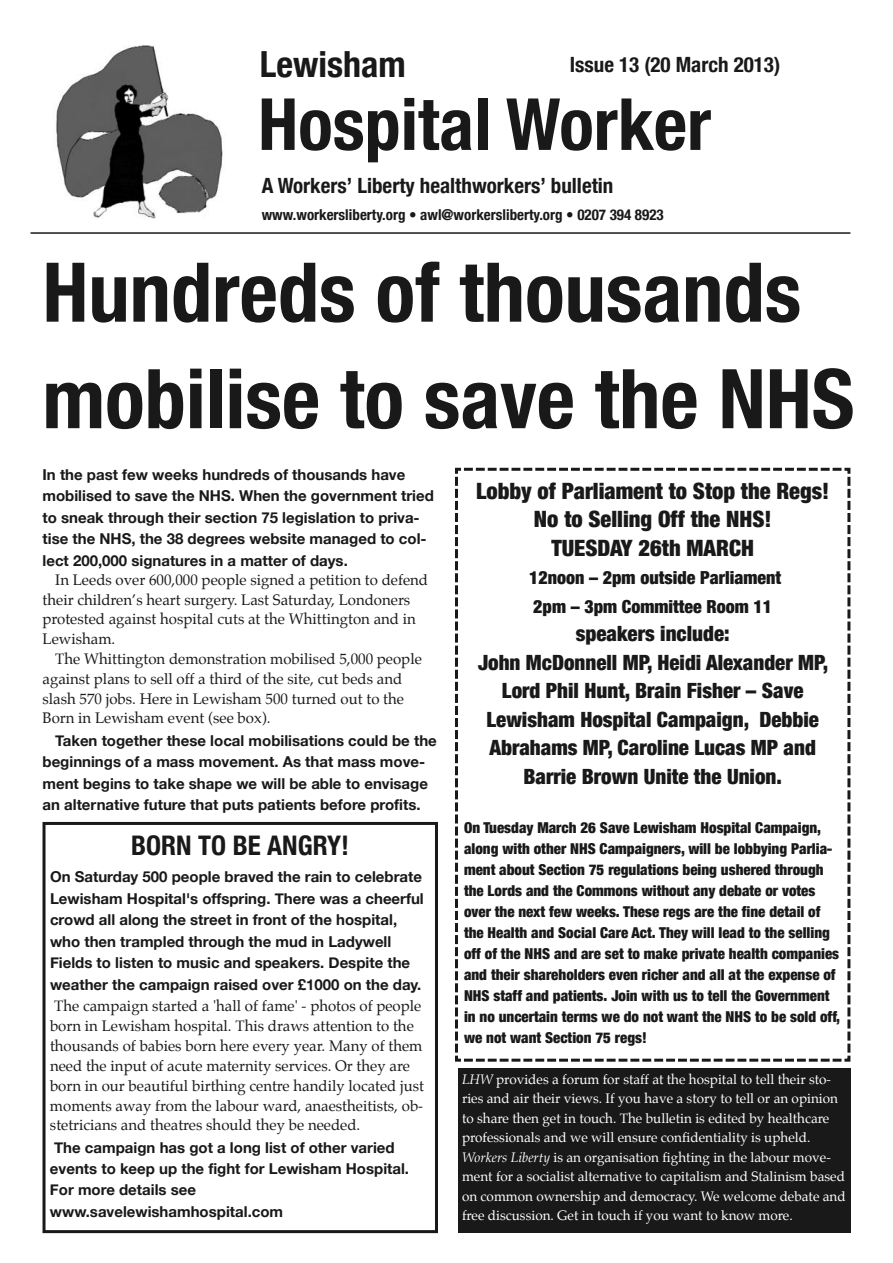
<style>
.page{position:relative;width:893px;height:1263px;background:#fff}
.page>*{position:absolute;margin:0;border:0;box-sizing:border-box;transform-origin:0 0}
.t1{font:700 condensed 82.5px/106.5px "Helvetica Neue";color:#191919}
.t2{font:700 condensed 72px "Helvetica Neue";color:#191919}
.t3{font:700 condensed 36px "Helvetica Neue";color:#191919}
.t4{font:700 condensed 27px "Helvetica Neue";color:#191919}
.t5{font:900 condensed 22.5px/28.5px "Helvetica Neue";color:#191919;text-align:center}
.t6{font:900 condensed 21px/28.5px "Helvetica Neue";color:#191919;text-align:center}
.t7{font:700 condensed 21px "Helvetica Neue";color:#191919}
.t8{font:900 condensed 18px/28.5px "Helvetica Neue";color:#191919}
.t9{font:700 15px/21.5px "Helvetica Neue";color:#191919}
.t10{font:15px/19.8px "Palatino";color:#191919}
.t11{font:900 condensed 15px/21px "Helvetica Neue";color:#191919}
.t12{font:700 condensed 15px "Helvetica Neue";color:#191919}
.t13{font:13.5px/19.5px "Palatino";color:#fff}
.s1{font-style:italic}
</style>
<div class="page">
<img style="left:56px;top:46px;width:167px;height:173px">
<hr style="left:31px;top:232px;width:819px;height:2px;background:#191919">
<svg style="left:455px;top:467px;width:396px;height:595px"></svg>
<div style="left:458px;top:1068px;width:392px;height:164px;background:#191919"></div>
<div style="left:43px;top:822px;width:395px;height:411px;border:3px solid #191919"></div>
<h3 class="t3" style="left:260px;top:43px;width:147px">Lewisham</h3>
<h3 class="t7" style="left:570px;top:52px;width:212px">Issue 13 (20 March 2013)</h3>
<h2 class="t2" style="left:258px;top:81px;width:454px">Hospital Worker</h2>
<h3 class="t7" style="left:262px;top:173px;width:353px">A Workers’ Liberty healthworkers’ bulletin</h3>
<p class="t12" style="left:262px;top:206px;width:404px">www.workersliberty.org • awl@workersliberty.org • 0207 394 8923</p>
<h1 class="t1" style="left:43px;top:238px;width:813px">Hundreds of thousands mobilise to save the NHS</h1>
<p class="t9" style="left:43px;top:463px;width:393px">In the past few weeks hundreds of thousands have mobilised to save the NHS. When the government tried to sneak through their section 75 legislation to priva&shy;tise the NHS, the 38 degrees website managed to col&shy;lect 200,000 signatures in a matter of days.</p>
<p class="t10" style="left:43px;top:571px;width:387px;text-indent:13px">In Leeds over 600,000 people signed a petition to defend their children’s heart surgery. Last Saturday, Londoners protested against hospital cuts at the Whittington and in Lewisham.</p>
<p class="t10" style="left:43px;top:650px;width:381px;text-indent:13px">The Whittington demonstration mobilised 5,000 people against plans to sell off a third of the site, cut beds and slash 570 jobs. Here in Lewisham 500 turned out to the Born in Lewisham event (see box).</p>
<p class="t9" style="left:43px;top:729px;width:396px;text-indent:13px">Taken together these local mobilisations could be the beginnings of a mass movement. As that mass move&shy;ment begins to take shape we will be able to envisage an alternative future that puts patients before profits.</p>
<h3 class="t4" style="left:131px;top:829px;width:220px">BORN TO BE ANGRY!</h3>
<p class="t9" style="left:50px;top:866px;width:375px">On Saturday 500 people braved the rain to celebrate Lewisham Hospital's offspring. There was a cheerful crowd all along the street in front of the hospital, who then trampled through the mud in Ladywell Fields to listen to music and speakers. Despite the weather the campaign raised over £1000 on the day.</p>
<p class="t10" style="left:50px;top:997px;width:376px">The campaign started a 'hall of fame' - photos of people born in Lewisham hospital. This draws attention to the thousands of babies born here every year. Many of them need the input of acute maternity services. Or they are born in our beautiful birthing centre handily located just moments away from the labour ward, anaestheitists, ob&shy;stetricians and theatres should they be needed.</p>
<p class="t9" style="left:50px;top:1136px;width:361px">The campaign has got a long list of other varied events to keep up the fight for Lewisham Hospital.<br>For more details see www.savelewishamhospital.com</p>
<h3 class="t5" style="left:476px;top:476px;width:355px">Lobby of Parliament to Stop the Regs!<br>No to Selling Off the NHS!<br>TUESDAY 26th MARCH</h3>
<p class="t8" style="left:529px;top:563px;width:253px">12noon – 2pm outside Parliament<br>2pm – 3pm Committee Room 11</p>
<h3 class="t6" style="left:478px;top:619px;width:352px">speakers include:<br>John McDonnell MP, Heidi Alexander MP,<br>Lord Phil Hunt, Brain Fisher – Save<br>Lewisham Hospital Campaign, Debbie<br>Abrahams MP, Caroline Lucas MP and<br>Barrie Brown Unite the Union.</h3>
<p class="t11" style="left:464px;top:817px;width:378px">On Tuesday March 26 Save Lewisham Hospital Campaign, along with other NHS Campaigners, will be lobbying Parlia&shy;ment about Section 75 regulations being ushered through the Lords and the Commons without any debate or votes over the next few weeks. These regs are the fine detail of the Health and Social Care Act. They will lead to the selling off of the NHS and are set to make private health companies and their shareholders even richer and all at the expense of NHS staff and patients. Join with us to tell the Government in no uncertain terms we do not want the NHS to be sold off, we not want Section 75 regs!</p>
<p class="t13" style="left:462px;top:1070px;width:385px"><span class="s1">LHW</span> provides a forum for staff at the hospital to tell their sto&shy;ries and air their views. If you have a story to tell or an opinion to share then get in touch. The bulletin is edited by healthcare professionals and we will ensure confidentiality is upheld.<br><span class="s1">Workers Liberty</span> is an organisation fighting in the labour move&shy;ment for a socialist alternative to capitalism and Stalinism based on common ownership and democracy. We welcome debate and free discussion. Get in touch if you want to know more.</p>
</div>
